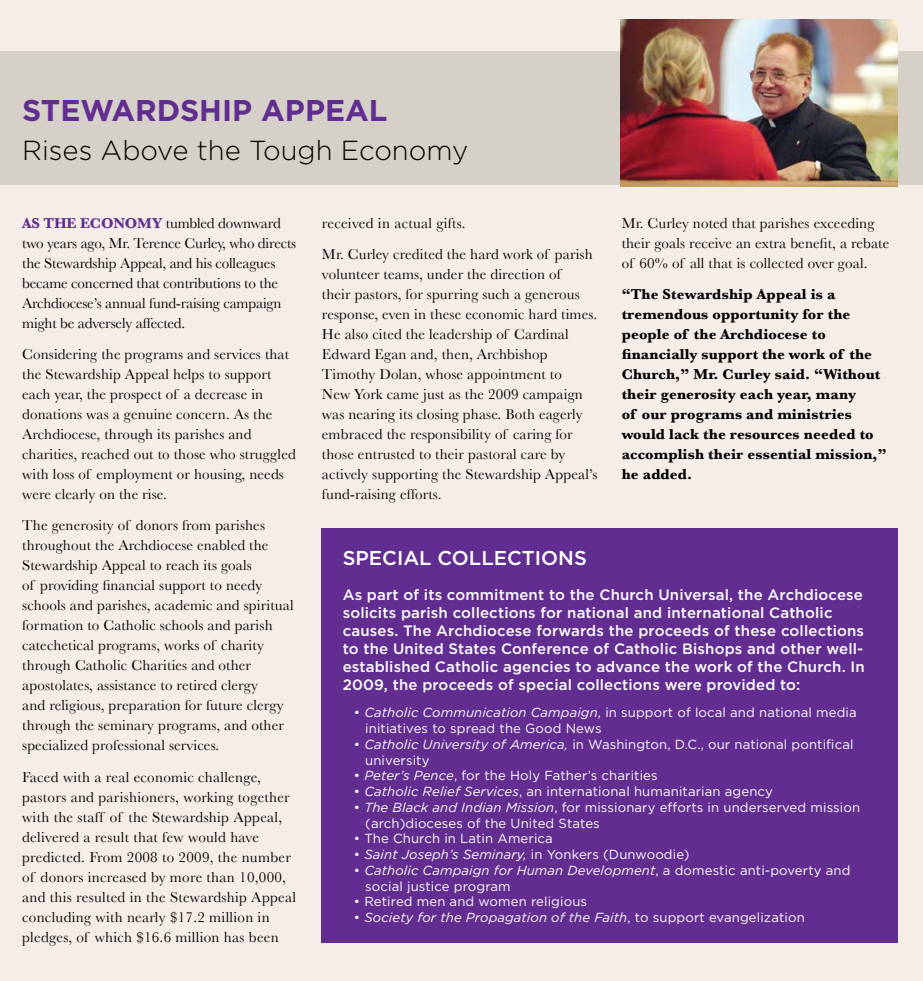
<style>
.page{position:relative;width:923px;height:981px;background:#fff}
.page>*{position:absolute;margin:0;border:0;box-sizing:border-box;transform-origin:0 0}
.t1{font:700 30px "Gotham";color:#622d91}
.t2{font:300 27.5px "Gotham";color:#000}
.t3{font:500 20px "Gotham";color:#fff}
.t4{font:15px/20px "Baskerville";letter-spacing:.01em;color:#000}
.t5{font:500 15px/18px "Gotham";letter-spacing:.01em;color:#fff}
.t6{font:700 15px/20px "Baskerville";letter-spacing:.01em;color:#000}
.t7{font:15px/20px "Baskerville";letter-spacing:-.01em;color:#000}
.t8{font:13.12px/15.8px "Gotham";letter-spacing:.01em;color:#fff}
.t9{font:italic 13.12px "Gotham";letter-spacing:.01em;color:#fff}
.s1{font-weight:700;color:#622d91}
.s2{font-style:italic}
.s3{font-style:normal}
</style>
<div class="page">
<div style="left:0;top:1px;width:922px;height:980px;background:#f4ede8"></div>
<div style="left:0;top:52px;width:922px;height:133px;background:#d6d1c8"></div>
<div style="left:321px;top:529px;width:576px;height:414px;background:#622d91"></div>
<img style="left:620px;top:19px;width:278px;height:167px">
<h1 class="t1" style="left:22px;top:93px;width:345px">STEWARDSHIP APPEAL</h1>
<h2 class="t2" style="left:22px;top:135px;width:447px">Rises Above the Tough Economy</h2>
<p class="t7" style="left:22px;top:213px;width:275px"><span class="s1">As the economy</span> tumbled downward two years ago, Mr. Terence Curley, who directs the Stewardship Appeal, and his colleagues became concerned that contributions to the Archdiocese’s annual fund-raising campaign might be adversely affected.</p>
<p class="t4" style="left:22px;top:344px;width:275px">Considering the programs and services that the Stewardship Appeal helps to support each year, the prospect of a decrease in donations was a genuine concern. As the Archdiocese, through its parishes and charities, reached out to those who struggled with loss of employment or housing, needs were clearly on the rise.</p>
<p class="t4" style="left:22px;top:515px;width:273px">The generosity of donors from parishes throughout the Archdiocese enabled the Stewardship Appeal to reach its goals<br>of providing financial support to needy schools and parishes, academic and spiritual formation to Catholic schools and parish catechetical programs, works of charity through Catholic Charities and other apostolates, assistance to retired clergy<br>and religious, preparation for future clergy through the seminary programs, and other specialized professional services.</p>
<p class="t4" style="left:22px;top:767px;width:275px">Faced with a real economic challenge, pastors and parishioners, working together with the staff of the Stewardship Appeal, delivered a result that few would have predicted. From 2008 to 2009, the number of donors increased by more than 10,000, and this resulted in the Stewardship Appeal concluding with nearly $17.2 million in pledges, of which $16.6 million has been</p>
<p class="t4" style="left:322px;top:207px;width:272px;line-height:31.2px">received in actual gifts.<br>Mr. Curley credited the hard work of parish</p>
<p class="t4" style="left:322px;top:264px;width:277px">volunteer teams, under the direction of<br>their pastors, for spurring such a generous response, even in these economic hard times.<br>He also cited the leadership of Cardinal Edward Egan and, then, Archbishop Timothy Dolan, whose appointment to<br>New York came just as the 2009 campaign was nearing its closing phase. Both eagerly embraced the responsibility of caring for those entrusted to their pastoral care by actively supporting the Stewardship Appeal’s fund-raising efforts.</p>
<p class="t4" style="left:621px;top:213px;width:269px">Mr. Curley noted that parishes exceeding their goals receive an extra benefit, a rebate of 60% of all that is collected over goal.</p>
<p class="t6" style="left:621px;top:284px;width:266px">“The Stewardship Appeal is a tremendous opportunity for the people of the Archdiocese to financially support the work of the<br>Church,” Mr. Curley said. “Without their generosity each year, many<br>of our programs and ministries would lack the resources needed to accomplish their essential mission,” he added.</p>
<h3 class="t3" style="left:342px;top:547px;width:243px">Special Collections</h3>
<p class="t5" style="left:342px;top:586px;width:523px">As part of its commitment to the Church Universal, the Archdiocese solicits parish collections for national and international Catholic causes. The Archdiocese forwards the proceeds of these collections to the United States Conference of Catholic Bishops and other well&shy;established Catholic agencies to advance the work of the Church. I n 2009, the proceeds of special collections were provided to:</p>
<p class="t8" style="left:365px;top:705px;width:493px;text-indent:-11px">• <span class="s2">Catholic Communication Campaign</span>, in support of local and national media initiatives to spread the Good News</p>
<p class="t8" style="left:365px;top:736px;width:490px;text-indent:-11px">• <span class="s2">Catholic University of America,</span> in Washington, D.C., our national pontifical university</p>
<p class="t8" style="left:354px;top:768px;width:305px">• <span class="s2">Peter’s Pence</span>, for the Holy Father’s charities</p>
<p class="t8" style="left:354px;top:783px;width:420px">• <span class="s2">Catholic Relief Services</span>, an international humanitarian agency</p>
<p class="t8" style="left:365px;top:799px;width:496px;text-indent:-11px">• <span class="s2">The Black and Indian Mission</span>, for missionary efforts in underserved mission (arch)dioceses of the United States</p>
<p class="t8" style="left:354px;top:831px;width:200px">• The Church in Latin America</p>
<p class="t9" style="left:354px;top:847px;width:337px"><span class="s3">•</span> Saint Joseph’s Seminary, <span class="s3">in Yonkers (Dunwoodie)</span></p>
<p class="t8" style="left:365px;top:862px;width:486px;text-indent:-11px">• <span class="s2">Catholic Campaign for Human Development</span>, a domestic anti-poverty and social justice program</p>
<p class="t8" style="left:354px;top:894px;width:235px">• Retired men and women religious</p>
<p class="t9" style="left:354px;top:910px;width:452px"><span class="s3">•</span> Society for the Propagation of the Faith<span class="s3">, to support evangelization</span></p>
</div>
